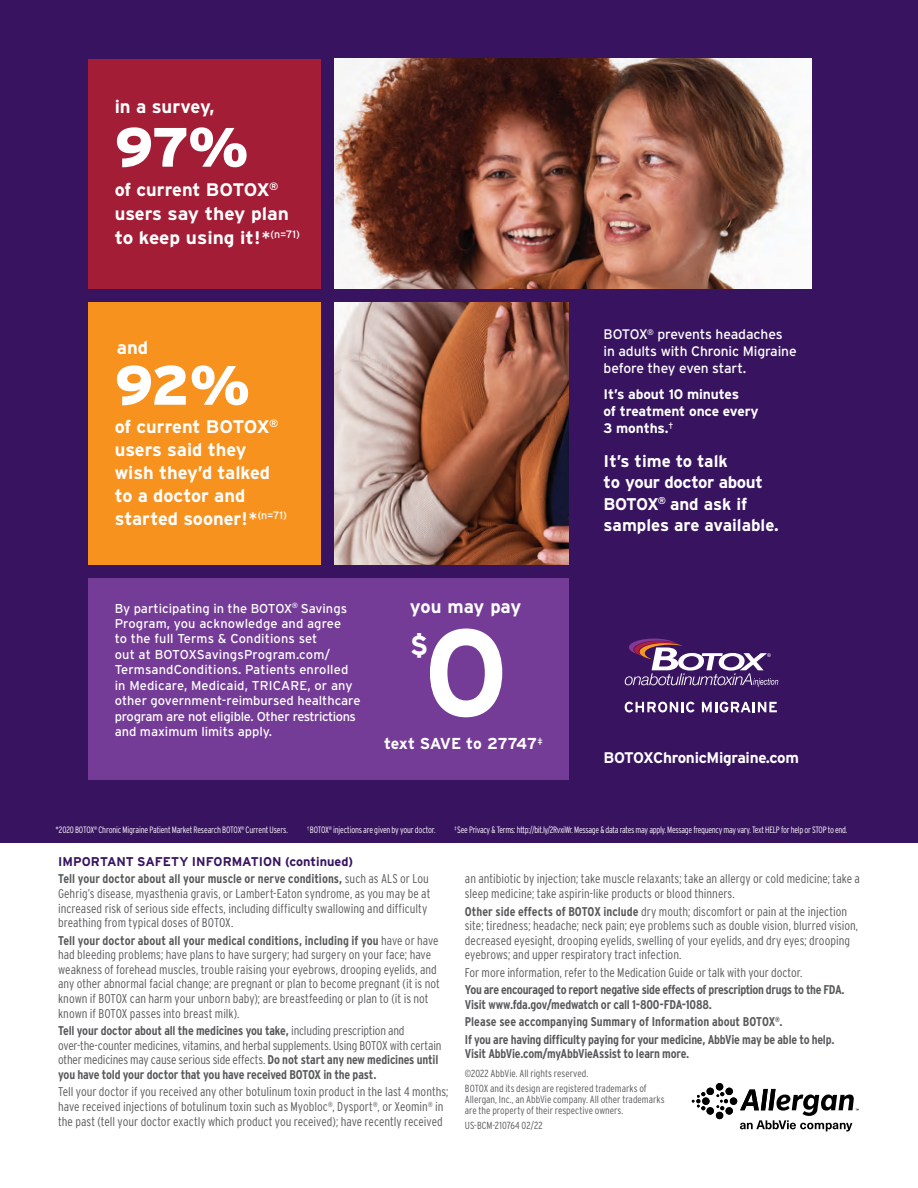
<style>
.page{position:relative;width:918px;height:1188px;background:#fff}
.page>*{position:absolute;margin:0;border:0;box-sizing:border-box;transform-origin:0 0}
.t1{font:700 123px "Interstate";color:#fff}
.t2{font:900 55.35px "Interstate";color:#fff}
.t3{font:700 27.45px "Interstate";color:#fff}
.t4{font:700 18.45px "Interstate";color:#fff}
.t5{font:700 18.15px/23px "Interstate";color:#fff}
.t6{font:700 16.95px/21.5px "Interstate";letter-spacing:-.015em;color:#fff}
.t7{font:700 15.9px "Interstate";letter-spacing:-.02em;color:#fff}
.t8{font:700 15.3px "Interstate";letter-spacing:-.02em;color:#fff}
.t9{font:13.8px/17px "Interstate";letter-spacing:-.01em;color:#fff}
.t10{font:700 13.8px/17px "Interstate";letter-spacing:-.01em;color:#fff}
.t11{font:12.9px/15.5px "Interstate";color:#fff}
.t12{font:300 condensed 12.75px/14.5px "Interstate";color:#58595b}
.t13{font:700 condensed 12.75px/14.5px "Interstate";letter-spacing:-.02em;color:#58595b}
.t14{font:700 12.75px "Interstate";color:#381460}
.t15{font:300 condensed 10.35px/15.1px "Interstate";letter-spacing:-.005em;color:#58595b}
.t16{font:300 condensed 9.15px "Interstate";letter-spacing:-.035em;color:#fff;scale:.95 1}
.t17{font:9px "Interstate";color:#fff}
.s1{font-weight:400}
.s2{font-weight:700}
</style>
<div class="page">
<div style="left:0;top:0;width:918px;height:843px;background:#381460"></div>
<div style="left:716px;top:1083px;width:7px;height:8px;background:#070707;border-radius:50%"></div>
<div style="left:716px;top:1083px;width:7px;height:7px;background:#000;border-radius:50%"></div>
<svg style="left:716px;top:1092px;width:12px;height:18px"></svg>
<svg style="left:692px;top:1092px;width:13px;height:18px"></svg>
<div style="left:726px;top:1088px;width:7px;height:7px;background:#000;border-radius:50%"></div>
<div style="left:730px;top:1097px;width:7px;height:8px;background:#000;border-radius:50%"></div>
<div style="left:726px;top:1107px;width:7px;height:8px;background:#000;border-radius:50%"></div>
<div style="left:716px;top:1112px;width:7px;height:7px;background:#000;border-radius:50%"></div>
<div style="left:707px;top:1107px;width:7px;height:8px;background:#000;border-radius:50%"></div>
<div style="left:702px;top:1097px;width:8px;height:8px;background:#000;border-radius:50%"></div>
<div style="left:707px;top:1088px;width:7px;height:7px;background:#000;border-radius:50%"></div>
<svg style="left:740px;top:1089px;width:119px;height:43px"></svg>
<div style="left:88px;top:302px;width:232px;height:262px;background:#f7921e"></div>
<svg style="left:625px;top:702px;width:70px;height:10px"></svg>
<svg style="left:702px;top:702px;width:75px;height:11px"></svg>
<svg style="left:625px;top:639px;width:153px;height:48px"></svg>
<img style="left:334px;top:302px;width:235px;height:262px">
<img style="left:334px;top:59px;width:477px;height:230px">
<div style="left:88px;top:59px;width:232px;height:230px;background:#a41d36"></div>
<div style="left:88px;top:578px;width:480px;height:201px;background:#753c97"></div>
<h3 class="t4" style="left:115px;top:96px;width:101px">in a survey,</h3>
<h2 class="t2" style="left:115px;top:116px;width:135px">97%</h2>
<h3 class="t5" style="left:115px;top:178px;width:187px;line-height:23.7px">of current BOTOX<sup>® </sup>users say they plan to keep using it!<span class="s1">*</span><sup>(n=71)</sup></h3>
<h3 class="t4" style="left:117px;top:337px;width:33px">and</h3>
<h2 class="t2" style="left:115px;top:354px;width:137px">92%</h2>
<h3 class="t5" style="left:115px;top:415px;width:174px">of current BOTOX<sup>® </sup>users said they wish they’d talked to a doctor and started sooner!<span class="s1">*</span><sup>(n=71)</sup></h3>
<p class="t11" style="left:115px;top:600px;width:234px">By participating in the BOTOX<sup>®</sup> Savings</p>
<h3 class="t4" style="left:410px;top:596px;width:113px">you may pay</h3>
<p class="t11" style="left:115px;top:616px;width:247px">Program, you acknowledge and agree<br>to the full Terms &amp; Conditions set<br>out at BOTOXSavingsProgram.com/ TermsandConditions. Patients enrolled in Medicare, Medicaid, TRICARE, or any other government-reimbursed healthcare program are not eligible. Other restrictions and maximum limits apply.</p>
<h1 class="t1" style="left:424px;top:604px;width:86px">0</h1>
<h3 class="t3" style="left:410px;top:630px;width:20px">$</h3>
<p class="t7" style="left:384px;top:734px;width:154px">text SAVE to 27747</p>
<p class="t17" style="left:537px;top:735px;width:7px">‡</p>
<p class="t9" style="left:604px;top:326px;width:195px">BOTOX<sup>®</sup> prevents headaches in adults with Chronic Migraine before they even start.</p>
<p class="t10" style="left:604px;top:386px;width:157px">It’s about 10 minutes<br>of treatment once every<br>3 months.<sup>†</sup></p>
<h3 class="t6" style="left:604px;top:450px;width:176px">It’s time to talk<br>to your doctor about<br>BOTOX<sup>®</sup> and ask if samples are available.</h3>
<p class="t8" style="left:604px;top:749px;width:197px">BOTOXChronicMigraine.com</p>
<p class="t16" style="left:56px;top:825px;width:246px">*2020 BOTOX<sup>®</sup> Chronic Migraine Patient Market Research BOTOX<sup>®</sup> Current Users.</p>
<p class="t16" style="left:455px;top:825px;width:415px"><sup>‡</sup> See Privacy &amp; Terms: http://bit.ly/2RvxiWr. Message &amp; data rates may apply. Message frequency may vary. Text HELP for help or STOP to end.</p>
<p class="t16" style="left:307px;top:825px;width:137px"><sup>†</sup>BOTOX<sup>®</sup> injections are given by your doctor.</p>
<p class="t14" style="left:58px;top:854px;width:297px">IMPORTANT SAFETY INFORMATION (continued)</p>
<p class="t12" style="left:58px;top:871px;width:374px"><span class="s2">Tell your doctor about all your muscle or nerve conditions,</span> such as ALS or Lou Gehrig’s disease, myasthenia gravis, or Lambert-Eaton syndrome, as you may be at increased risk of serious side effects, including difficulty swallowing and difficulty breathing from typical doses of BOTOX.</p>
<p class="t12" style="left:58px;top:933px;width:383px"><span class="s2">Tell your doctor about all your medical conditions, including if you</span> have or have had bleeding problems; have plans to have surgery; had surgery on your face; have weakness of forehead muscles, trouble raising your eyebrows, drooping eyelids, and any other abnormal facial change; are pregnant or plan to become pregnant (it is not known if BOTOX can harm your unborn baby); are breastfeeding or plan to (it is not known if BOTOX passes into breast milk).</p>
<p class="t12" style="left:58px;top:1023px;width:385px"><span class="s2">Tell your doctor about all the medicines you take,</span> including prescription and over-the-counter medicines, vitamins, and herbal supplements. Using BOTOX with certain other medicines may cause serious side effects. <span class="s2">Do not start any new medicines until you have told your doctor that you have received BOTOX in the past.</span></p>
<p class="t12" style="left:58px;top:1084px;width:392px">Tell your doctor if you received any other botulinum toxin product in the last 4 months; have received injections of botulinum toxin such as Myobloc<sup>®</sup>, Dysport<sup>®</sup>, or Xeomin<sup>®</sup> in the past (tell your doctor exactly which product you received); have recently received</p>
<p class="t12" style="left:465px;top:871px;width:397px">an antibiotic by injection; take muscle relaxants; take an allergy or cold medicine; take a sleep medicine; take aspirin-like products or blood thinners.</p>
<p class="t12" style="left:465px;top:904px;width:395px"><span class="s2">Other side effects of BOTOX include</span> dry mouth; discomfort or pain at the injection site; tiredness; headache; neck pain; eye problems such as double vision, blurred vision, decreased eyesight, drooping eyelids, swelling of your eyelids, and dry eyes; drooping eyebrows; and upper respiratory tract infection.</p>
<p class="t12" style="left:465px;top:965px;width:339px">For more information, refer to the Medication Guide or talk with your doctor.</p>
<p class="t13" style="left:465px;top:982px;width:381px">You are encouraged to report negative side effects of prescription drugs to the FDA.<br>Visit www.fda.gov/medwatch or call 1-800-FDA-1088.</p>
<p class="t13" style="left:465px;top:1013px;width:371px;line-height:17.4px">Please see accompanying Summary of Information about BOTOX<sup>®</sup>.<br>If you are having difficulty paying for your medicine, AbbVie may be able to help.</p>
<p class="t13" style="left:465px;top:1047px;width:226px">Visit AbbVie.com/myAbbVieAssist to learn more.</p>
<p class="t15" style="left:465px;top:1065px;width:183px">©2022 AbbVie. All rights reserved.<br>BOTOX and its design are registered trademarks of</p>
<p class="t15" style="left:465px;top:1093px;width:201px;line-height:11.1px">Allergan, Inc., an AbbVie company. All other trademarks are the property of their respective owners.</p>
<p class="t15" style="left:465px;top:1118px;width:79px">US-BCM-210764 02/22</p>
</div>
